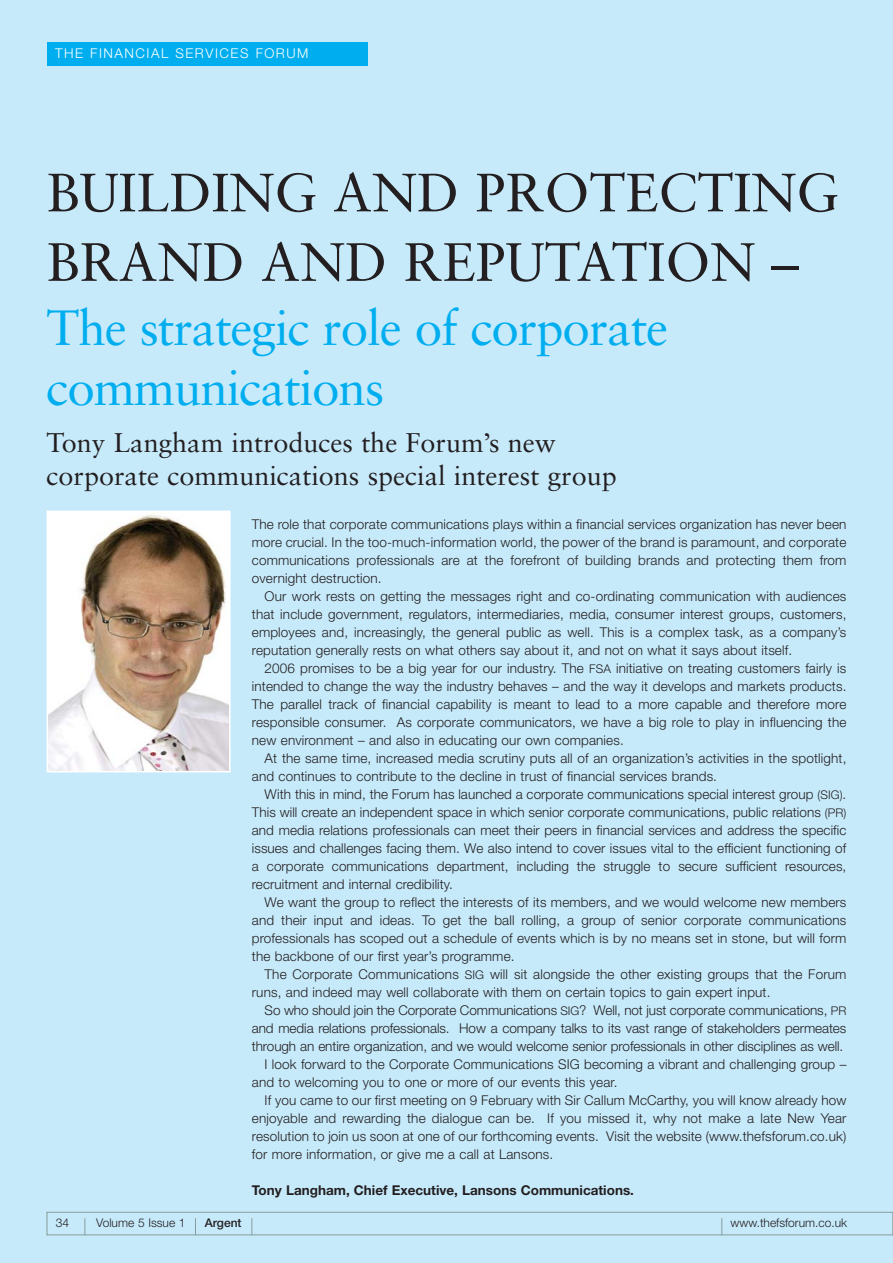
<style>
.page{position:relative;width:893px;height:1263px;background:#fff}
.page>*{position:absolute;margin:0;border:0;box-sizing:border-box;transform-origin:0 0}
.t1{font:54px/69.4px "Sabon";color:#231f20}
.t2{font:49.5px/59.6px "Sabon";letter-spacing:-.02em;color:#00aeef}
.t3{font:27px/32.4px "Sabon";color:#231f20}
.t4{font:300 13.5px/18px "Helvetica Neue";letter-spacing:.01em;color:#231f20;text-align:justify}
.t5{font:700 13.5px "Helvetica Neue";color:#231f20}
.t6{font:300 13.5px "Helvetica Neue";letter-spacing:.11em;color:#fff}
.t7{font:300 12px "Helvetica Neue";color:#231f20}
.t8{font:500 12px "Helvetica Neue";color:#231f20}
.s1{font-size:12px}
</style>
<div class="page">
<div style="left:0;top:0;width:892px;height:1263px;background:#c7eafb"></div>
<div style="left:47px;top:43px;width:320px;height:23px;background:#00aeef"></div>
<div style="left:47px;top:1212px;width:845px;height:23px;border:1px solid #869c9c"></div>
<svg style="left:195px;top:1218px;width:1px;height:17px"></svg>
<svg style="left:251px;top:1218px;width:1px;height:17px"></svg>
<svg style="left:84px;top:1218px;width:1px;height:17px"></svg>
<svg style="left:721px;top:1218px;width:1px;height:17px"></svg>
<img style="left:50px;top:514px;width:177px;height:255px">
<div style="left:47px;top:511px;width:183px;height:261px;border:2px solid #fff"></div>
<p class="t6" style="left:55px;top:48px;width:255px">THE FINANCIAL SERVICES FORUM</p>
<h1 class="t1" style="left:47px;top:162px;width:793px">BUILDING AND PROTECTING<br>BRAND AND REPUTATION –</h1>
<h2 class="t2" style="left:47px;top:302px;width:623px">The strategic role of corporate communications</h2>
<h3 class="t3" style="left:47px;top:429px;width:571px">Tony Langham introduces the Forum’s new corporate communications special interest group</h3>
<p class="t4" style="left:252px;top:516px;width:596px">The role that corporate communications plays within a financial services organization has never been more crucial. In the too-much-information world, the power of the brand is paramount, and corporate communications professionals are at the forefront of building brands and protecting them from overnight destruction.</p>
<p class="t4" style="left:252px;top:588px;width:596px;text-indent:13px">Our work rests on getting the messages right and co-ordinating communication with audiences that include government, regulators, intermediaries, media, consumer interest groups, customers, employees and, increasingly, the general public as well. This is a complex task, as a company’s reputation generally rests on what others say about it, and not on what it says about itself.</p>
<p class="t4" style="left:252px;top:660px;width:596px;text-indent:13px">2006 promises to be a big year for our industry. The <span class="s1">FSA</span> initiative on treating customers fairly is intended to change the way the industry behaves – and the way it develops and markets products.<br>The parallel track of financial capability is meant to lead to a more capable and therefore more responsible consumer. As corporate communicators, we have a big role to play in influencing the new environment – and also in educating our own companies.</p>
<p class="t4" style="left:252px;top:750px;width:596px;text-indent:13px">At the same time, increased media scrutiny puts all of an organization’s activities in the spotlight, and continues to contribute to the decline in trust of financial services brands.</p>
<p class="t4" style="left:252px;top:786px;width:596px;text-indent:13px">With this in mind, the Forum has launched a corporate communications special interest group <span class="s1">(SIG)</span>.<br>This will create an independent space in which senior corporate communications, public relations <span class="s1">(PR) </span>and media relations professionals can meet their peers in financial services and address the specific issues and challenges facing them. We also intend to cover issues vital to the efficient functioning of a corporate communications department, including the struggle to secure sufficient resources, recruitment and internal credibility.</p>
<p class="t4" style="left:252px;top:894px;width:596px;text-indent:13px">We want the group to reflect the interests of its members, and we would welcome new members and their input and ideas. To get the ball rolling, a group of senior corporate communications professionals has scoped out a schedule of events which is by no means set in stone, but will form the backbone of our first year’s programme.</p>
<p class="t4" style="left:252px;top:966px;width:596px;text-indent:13px">The Corporate Communications <span class="s1">SIG</span> will sit alongside the other existing groups that the Forum runs, and indeed may well collaborate with them on certain topics to gain expert input.</p>
<p class="t4" style="left:264px;top:1002px;width:583px">So who should join the Corporate Communications <span class="s1">SIG</span>? Well, not just corporate communications, <span class="s1">PR</span></p>
<p class="t4" style="left:252px;top:1020px;width:596px">and media relations professionals. How a company talks to its vast range of stakeholders permeates</p>
<p class="t4" style="left:252px;top:1038px;width:593px">through an entire organization, and we would welcome senior professionals in other disciplines as well.</p>
<p class="t4" style="left:264px;top:1056px;width:583px">I look forward to the Corporate Communications SIG becoming a vibrant and challenging group –</p>
<p class="t4" style="left:252px;top:1074px;width:367px">and to welcoming you to one or more of our events this year.</p>
<p class="t4" style="left:264px;top:1092px;width:583px">If you came to our first meeting on 9 February with Sir Callum McCarthy, you will know already how</p>
<p class="t4" style="left:252px;top:1110px;width:596px">enjoyable and rewarding the dialogue can be. If you missed it, why not make a late New Year</p>
<p class="t4" style="left:252px;top:1128px;width:596px">resolution to join us soon at one of our forthcoming events. Visit the website (www.thefsforum.co.uk)</p>
<p class="t4" style="left:252px;top:1146px;width:303px">for more information, or give me a call at Lansons.</p>
<p class="t5" style="left:252px;top:1185px;width:383px">Tony Langham, Chief Executive, Lansons Communications.</p>
<p class="t7" style="left:56px;top:1218px;width:15px">34</p>
<p class="t7" style="left:96px;top:1218px;width:91px">Volume 5 Issue 1</p>
<p class="t8" style="left:205px;top:1218px;width:38px">Argent</p>
<p class="t7" style="left:730px;top:1218px;width:118px">www.thefsforum.co.uk</p>
</div>
